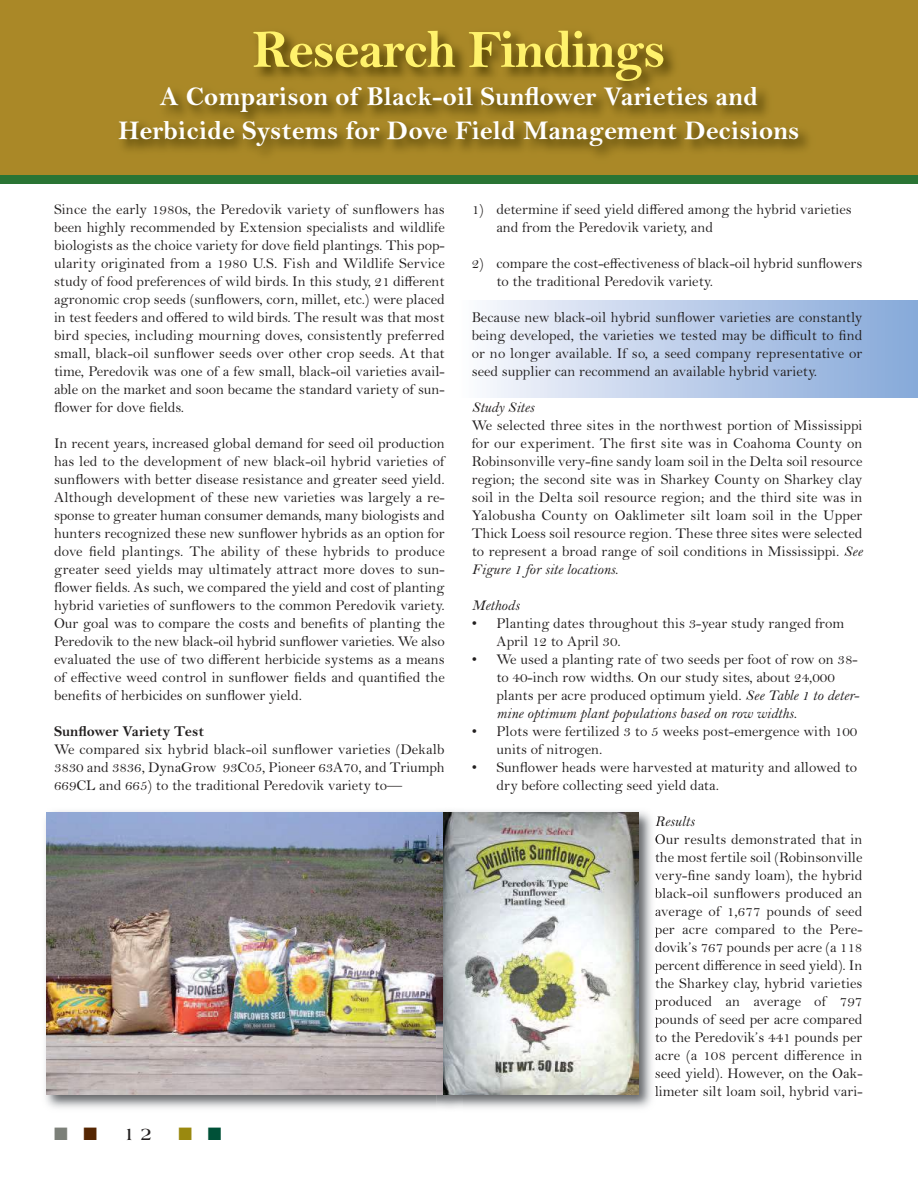
<style>
.page{position:relative;width:918px;height:1188px;background:#fff}
.page>*{position:absolute;margin:0;border:0;box-sizing:border-box;transform-origin:0 0}
.t1{font:700 54px "Bell MT Std";letter-spacing:-.025em;color:#fff26c}
.t2{font:700 27px/34.5px "Bell MT Std";color:#fff;text-align:center}
.t3{font:700 18px "Americana Std";color:#221f1f}
.t4{font:15px/18px "Bell MT Std";color:#221f1f;text-align:justify}
.t5{font:italic 15px "Bell MT Std";color:#221f1f}
.t6{font:700 15px "Bell MT Std";color:#221f1f}
.s1{font-style:italic}
</style>
<div class="page">
<img style="left:45px;top:811px;width:612px;height:297px">
<img style="left:46px;top:813px;width:391px;height:281px">
<svg style="left:655px;top:816px;width:2px;height:10px"></svg>
<svg style="left:655px;top:834px;width:2px;height:10px"></svg>
<svg style="left:655px;top:853px;width:2px;height:9px"></svg>
<svg style="left:655px;top:872px;width:2px;height:7px"></svg>
<svg style="left:655px;top:888px;width:2px;height:10px"></svg>
<svg style="left:655px;top:910px;width:2px;height:7px"></svg>
<svg style="left:655px;top:928px;width:2px;height:10px"></svg>
<svg style="left:655px;top:944px;width:2px;height:8px"></svg>
<svg style="left:655px;top:962px;width:2px;height:26px"></svg>
<svg style="left:655px;top:998px;width:2px;height:12px"></svg>
<svg style="left:655px;top:1016px;width:2px;height:26px"></svg>
<svg style="left:655px;top:1052px;width:2px;height:9px"></svg>
<svg style="left:655px;top:1086px;width:2px;height:10px"></svg>
<img style="left:437px;top:810px;width:26px;height:299px">
<img style="left:437px;top:813px;width:201px;height:281px">
<div style="left:0;top:0;width:918px;height:175px;background:#aa8827"></div>
<div style="left:0;top:175px;width:918px;height:9px;background:#2a7434"></div>
<img style="left:0;top:18px;width:918px;height:153px">
<h1 class="t1" style="left:252px;top:29px;width:415px">Research Findings</h1>
<h2 class="t2" style="left:119px;top:82px;width:682px">A Comparison of Black-oil Sunflower Varieties and<br>Herbicide Systems for Dove Field Management Decisions</h2>
<p class="t4" style="left:54px;top:202px;width:392px">Since the early 1980s, the Peredovik variety of sunflowers has been highly recommended by Extension specialists and wildlife biologists as the choice variety for dove field plantings. This pop&shy;ularity originated from a 1980 U.S. Fish and Wildlife Service study of food preferences of wild birds. In this study, 21 different agronomic crop seeds (sunflowers, corn, millet, etc.) were placed in test feeders and offered to wild birds. The result was that most bird species, including mourning doves, consistently preferred small, black-oil sunflower seeds over other crop seeds. At that time, Peredovik was one of a few small, black-oil varieties avail&shy;able on the market and soon became the standard variety of sun&shy;flower for dove fields.</p>
<p class="t4" style="left:54px;top:436px;width:392px">In recent years, increased global demand for seed oil production has led to the development of new black-oil hybrid varieties of sunflowers with better disease resistance and greater seed yield.<br>Although development of these new varieties was largely a re&shy;sponse to greater human consumer demands, many biologists and hunters recognized these new sunflower hybrids as an option for dove field plantings. The ability of these hybrids to produce greater seed yields may ultimately attract more doves to sun&shy;flower fields. As such, we compared the yield and cost of planting hybrid varieties of sunflowers to the common Peredovik variety.<br>Our goal was to compare the costs and benefits of planting the Peredovik to the new black-oil hybrid sunflower varieties. We also evaluated the use of two different herbicide systems as a means of effective weed control in sunflower fields and quantified the benefits of herbicides on sunflower yield.</p>
<p class="t6" style="left:54px;top:725px;width:152px">Sunflower Variety Test</p>
<p class="t4" style="left:54px;top:742px;width:392px">We compared six hybrid black-oil sunflower varieties (Dekalb 3830 and 3836, DynaGrow 93C05, Pioneer 63A70, and Triumph 669CL and 665) to the traditional Peredovik variety to—</p>
<p class="t3" style="left:123px;top:1123px;width:30px">1 2</p>
<p class="t4" style="left:496px;top:202px;width:357px;text-indent:-25px">1) determine if seed yield differed among the hybrid varieties and from the Peredovik variety, and</p>
<p class="t4" style="left:496px;top:256px;width:368px;text-indent:-25px">2) compare the cost-effectiveness of black-oil hybrid sunflowers to the traditional Peredovik variety.</p>
<p class="t4" style="left:472px;top:310px;width:392px">Because new black-oil hybrid sunflower varieties are constantly being developed, the varieties we tested may be difficult to find or no longer available. If so, a seed company representative or seed supplier can recommend an available hybrid variety.</p>
<p class="t5" style="left:472px;top:401px;width:64px">Study Sites</p>
<p class="t4" style="left:472px;top:418px;width:392px">We selected three sites in the northwest portion of Mississippi for our experiment. The first site was in Coahoma County on Robinsonville very-fine sandy loam soil in the Delta soil resource region; the second site was in Sharkey County on Sharkey clay soil in the Delta soil resource region; and the third site was in Yalobusha County on Oaklimeter silt loam soil in the Upper Thick Loess soil resource region. These three sites were selected to represent a broad range of soil conditions in Mississippi. <span class="s1">See Figure 1 for site locations</span>.</p>
<p class="t5" style="left:472px;top:599px;width:49px">Methods</p>
<p class="t4" style="left:496px;top:616px;width:349px;text-indent:-25px">• Planting dates throughout this 3-year study ranged from<br>April 12 to April 30.</p>
<p class="t4" style="left:496px;top:652px;width:363px;text-align:left;text-indent:-25px">• We used a planting rate of two seeds per foot of row on 38- to 40-inch row widths. On our study sites, about 24,000 plants per acre produced optimum yield. <span class="s1">See Table 1 to deter&shy;mine optimum plant populations based on row widths</span>.</p>
<p class="t4" style="left:496px;top:724px;width:362px;text-indent:-25px">• Plots were fertilized 3 to 5 weeks post-emergence with 100 units of nitrogen.</p>
<p class="t4" style="left:496px;top:760px;width:362px;text-indent:-25px">• Sunflower heads were harvested at maturity and allowed to dry before collecting seed yield data.</p>
<p class="t5" style="left:655px;top:815px;width:41px">Results</p>
<p class="t4" style="left:655px;top:832px;width:209px">Our results demonstrated that in the most fertile soil (Robinsonville very-fine sandy loam), the hybrid black-oil sunflowers produced an average of 1,677 pounds of seed per acre compared to the Pere&shy;dovik’s 767 pounds per acre (a 118 percent difference in seed yield). In the Sharkey clay, hybrid varieties produced an average of 797 pounds of seed per acre compared to the Peredovik’s 441 pounds per acre (a 108 percent difference in seed yield). However, on the Oak&shy;limeter silt loam soil, hybrid vari-</p>
</div>
